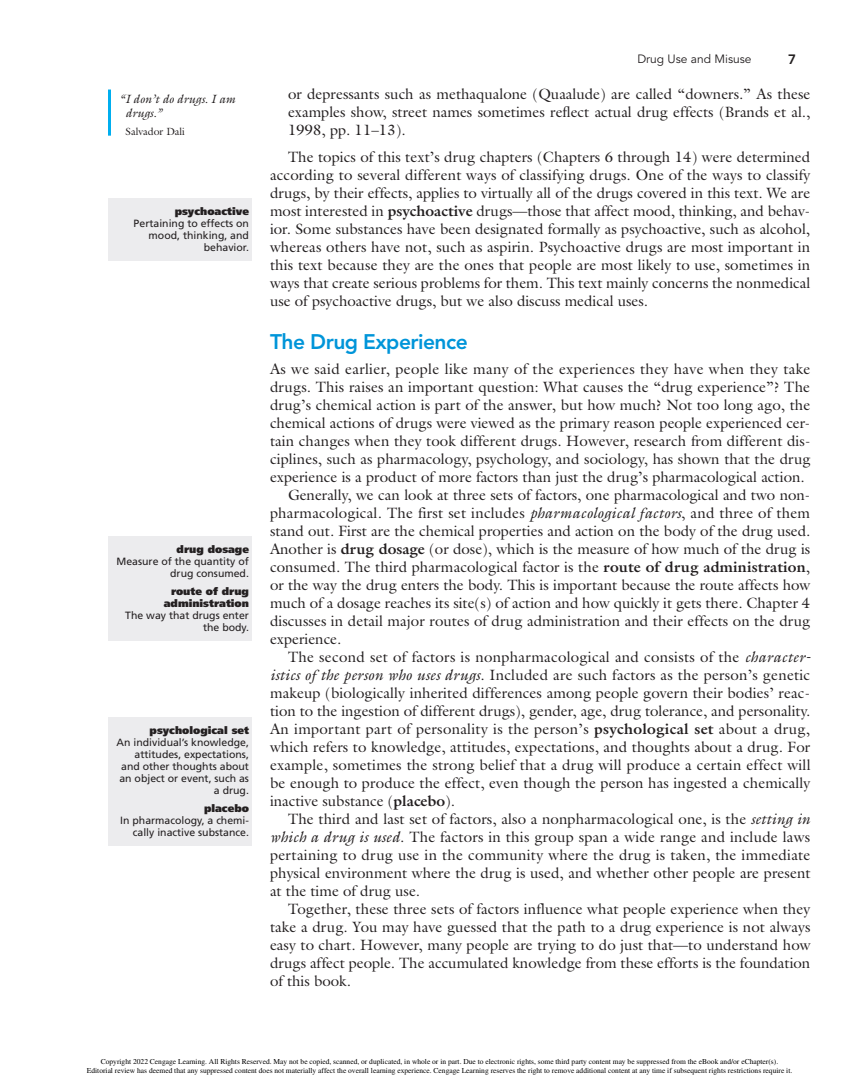
<style>
.page{position:relative;width:864px;height:1080px;background:#fff}
.page>*{position:absolute;margin:0;border:0;box-sizing:border-box;transform-origin:0 0}
.t1{font:800 21px "Avenir LT Std";letter-spacing:-.025em;color:#0095d9}
.t2{font:15px/18px "Galliard Std";letter-spacing:.005em;color:#231f20;text-align:justify}
.t3{font:800 13.5px "Avenir LT Std";color:#231f20}
.t4{font:italic 12px/13.5px "Galliard Std";color:#231f20}
.t5{font:12px "Avenir LT Std";color:#231f20}
.t6{font:10.5px/12px "Frutiger LT Std";color:#231f20;text-align:right}
.t7{font:10.5px "Galliard Std";color:#231f20}
.t8{font:7.5px/9.6px "Times";color:#000;text-align:center}
.s1{font-weight:900}
.s2{font-weight:700}
.s3{font-style:italic}
</style>
<div class="page">
<hr style="left:108px;top:90px;width:3px;height:46px;background:#00aeef">
<div style="left:108px;top:198px;width:144px;height:63px;background:#ececee"></div>
<div style="left:108px;top:536px;width:144px;height:104px;background:#ececee"></div>
<div style="left:108px;top:717px;width:144px;height:128px;background:#ececee"></div>
<p class="t4" style="left:126px;top:92px;width:111px;text-indent:-6px">“I don’t do drugs. I am drugs.”</p>
<p class="t7" style="left:126px;top:124px;width:61px">Salvador Dali</p>
<p class="t6" style="left:134px;top:206px;width:117px"><span class="s1">psychoactive<br></span>Pertaining to effects on mood, thinking, and behavior.</p>
<p class="t6" style="left:117px;top:544px;width:134px"><span class="s1">drug dosage<br></span>Measure of the quantity of drug consumed.</p>
<p class="t6" style="left:125px;top:586px;width:125px"><span class="s1">route of drug administration<br></span>The way that drugs enter the body.</p>
<p class="t6" style="left:117px;top:725px;width:134px"><span class="s1">psychological set<br></span>An individual’s knowledge, attitudes, expectations, and other thoughts about an object or event, such as a drug.</p>
<p class="t6" style="left:120px;top:803px;width:130px"><span class="s1">placebo<br></span>In pharmacology, a chemi&shy;cally inactive substance.</p>
<p class="t5" style="left:637px;top:52px;width:116px">Drug Use and Misuse</p>
<p class="t3" style="left:788px;top:51px;width:9px">7</p>
<p class="t2" style="left:288px;top:85px;width:524px">or depressants such as methaqualone (Quaalude) are called “downers.” As these examples show, street names sometimes reflect actual drug effects (Brands et al., 1998, pp. 11–13).</p>
<p class="t2" style="left:270px;top:148px;width:542px;text-indent:18px">The topics of this text’s drug chapters (Chapters 6 through 14) were determined according to several different ways of classifying drugs. One of the ways to classify drugs, by their effects, applies to virtually all of the drugs covered in this text. We are most interested in <span class="s2">psychoactive</span> drugs—those that affect mood, thinking, and behav&shy;ior. Some substances have been designated formally as psychoactive, such as alcohol, whereas others have not, such as aspirin. Psychoactive drugs are most important in this text because they are the ones that people are most likely to use, sometimes in ways that create serious problems for them. This text mainly concerns the nonmedical use of psychoactive drugs, but we also discuss medical uses.</p>
<p class="t1" style="left:270px;top:329px;width:199px">The Drug Experience</p>
<p class="t2" style="left:270px;top:359px;width:542px">As we said earlier, people like many of the experiences they have when they take</p>
<p class="t2" style="left:270px;top:377px;width:542px">drugs. This raises an important question: What causes the “drug experience”? The</p>
<p class="t2" style="left:270px;top:395px;width:542px">drug’s chemical action is part of the answer, but how much? Not too long ago, the</p>
<p class="t2" style="left:270px;top:413px;width:542px">chemical actions of drugs were viewed as the primary reason people experienced cer-</p>
<p class="t2" style="left:270px;top:431px;width:542px">tain changes when they took different drugs. However, research from different dis-</p>
<p class="t2" style="left:270px;top:449px;width:542px">ciplines, such as pharmacology, psychology, and sociology, has shown that the drug</p>
<p class="t2" style="left:270px;top:467px;width:536px">experience is a product of more factors than just the drug’s pharmacological action.</p>
<p class="t2" style="left:288px;top:485px;width:524px">Generally, we can look at three sets of factors, one pharmacological and two non-</p>
<p class="t2" style="left:270px;top:503px;width:542px">pharmacological. The first set includes <span class="s3">pharmacological factors</span>, and three of them</p>
<p class="t2" style="left:270px;top:521px;width:542px">stand out. First are the chemical properties and action on the body of the drug used.</p>
<p class="t2" style="left:270px;top:539px;width:542px">Another is <span class="s2">drug dosage</span> (or dose), which is the measure of how much of the drug is</p>
<p class="t2" style="left:270px;top:557px;width:542px">consumed. The third pharmacological factor is the <span class="s2">route of drug administration</span>,</p>
<p class="t2" style="left:270px;top:575px;width:542px">or the way the drug enters the body. This is important because the route affects how</p>
<p class="t2" style="left:270px;top:593px;width:542px">much of a dosage reaches its site(s) of action and how quickly it gets there. Chapter 4</p>
<p class="t2" style="left:270px;top:611px;width:542px">discusses in detail major routes of drug administration and their effects on the drug</p>
<p class="t2" style="left:270px;top:629px;width:73px">experience.</p>
<p class="t2" style="left:288px;top:647px;width:524px">The second set of factors is nonpharmacological and consists of the <span class="s3">character-</span></p>
<p class="t2" style="left:270px;top:665px;width:542px"><span class="s3">istics of the person who uses drugs</span>. Included are such factors as the person’s genetic</p>
<p class="t2" style="left:270px;top:683px;width:542px">makeup (biologically inherited differences among people govern their bodies’ reac-</p>
<p class="t2" style="left:270px;top:701px;width:542px">tion to the ingestion of different drugs), gender, age, drug tolerance, and personality.</p>
<p class="t2" style="left:270px;top:719px;width:542px">An important part of personality is the person’s <span class="s2">psychological set</span> about a drug,</p>
<p class="t2" style="left:270px;top:737px;width:542px">which refers to knowledge, attitudes, expectations, and thoughts about a drug. For</p>
<p class="t2" style="left:270px;top:755px;width:542px">example, sometimes the strong belief that a drug will produce a certain effect will</p>
<p class="t2" style="left:270px;top:773px;width:542px">be enough to produce the effect, even though the person has ingested a chemically</p>
<p class="t2" style="left:270px;top:791px;width:187px">inactive substance (<span class="s2">placebo</span>).</p>
<p class="t2" style="left:288px;top:809px;width:524px">The third and last set of factors, also a nonpharmacological one, is the <span class="s3">setting in</span></p>
<p class="t2" style="left:270px;top:827px;width:542px"><span class="s3">which a drug is used</span>. The factors in this group span a wide range and include laws</p>
<p class="t2" style="left:270px;top:845px;width:542px">pertaining to drug use in the community where the drug is taken, the immediate</p>
<p class="t2" style="left:270px;top:863px;width:542px">physical environment where the drug is used, and whether other people are present</p>
<p class="t2" style="left:270px;top:881px;width:152px">at the time of drug use.</p>
<p class="t2" style="left:288px;top:899px;width:524px">Together, these three sets of factors influence what people experience when they</p>
<p class="t2" style="left:270px;top:917px;width:542px">take a drug. You may have guessed that the path to a drug experience is not always</p>
<p class="t2" style="left:270px;top:935px;width:542px">easy to chart. However, many people are trying to do just that—to understand how</p>
<p class="t2" style="left:270px;top:953px;width:542px">drugs affect people. The accumulated knowledge from these efforts is the foundation</p>
<p class="t2" style="left:270px;top:971px;width:83px">of this book.</p>
<p class="t8" style="left:87px;top:1056px;width:707px">Copyright 2022 Cengage Learning. All Rights Reserved. May not be copied, scanned, or duplicated, in whole or in part. Due to electronic rights, some third party content may be suppressed from the eBook and/or eChapter(s).<br>Editorial review has deemed that any suppressed content does not materially affect the overall learning experience. Cengage Learning reserves the right to remove additional content at any time if subsequent rights restrictions require it.</p>
</div>
